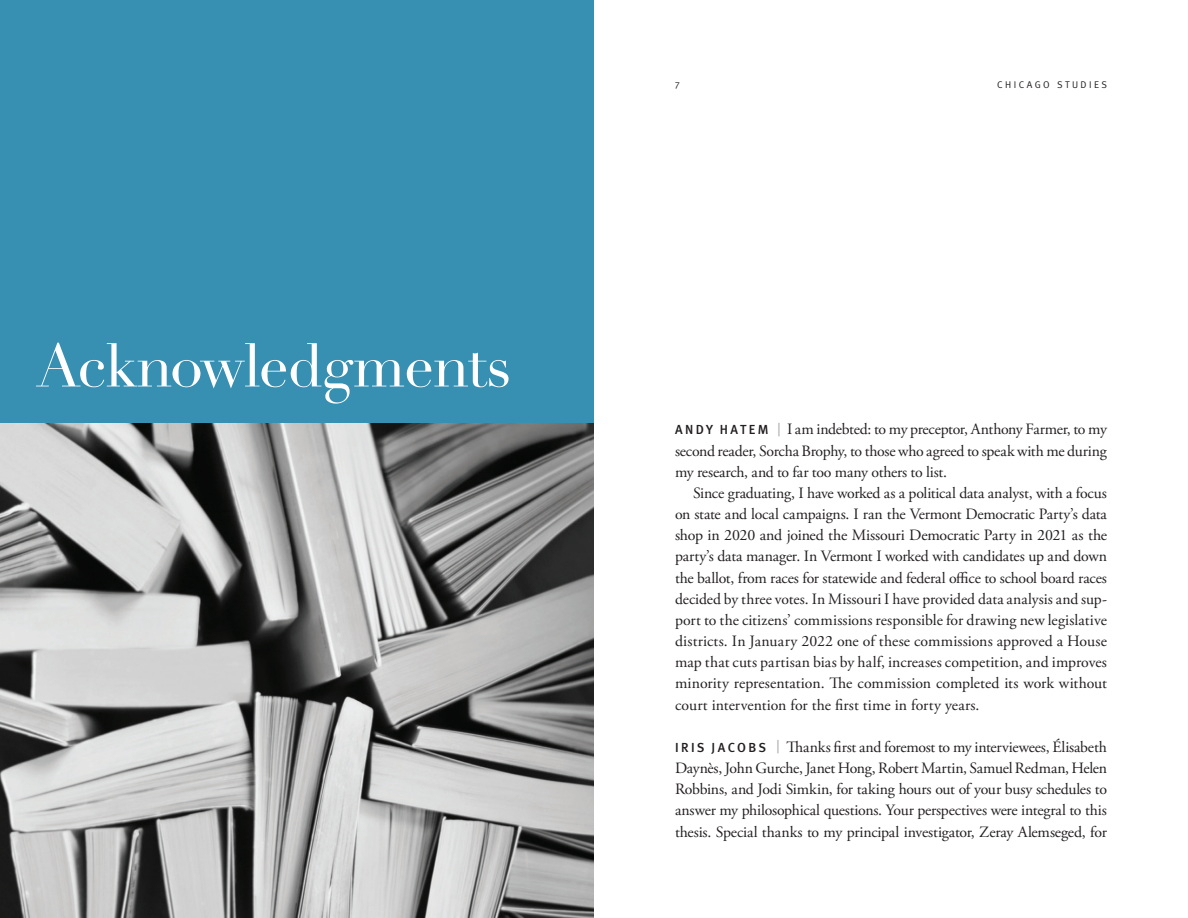
<style>
.page{position:relative;width:1188px;height:918px;background:#fff}
.page>*{position:absolute;margin:0;border:0;box-sizing:border-box;transform-origin:0 0}
.t1{font:60px "Didot";letter-spacing:-.02em;color:#fff}
._10_Body_Garamond_P{font:15.75px/21.1px "Adobe Garamond Pro";letter-spacing:-.01em;color:#231f20;text-align:justify}
.t2{font:9.75px "Meta Normal";letter-spacing:.25em;color:#231f20}
.t3{font:9.3px "Meta Normal";color:#231f20}
.s1{font-family:"Meta Medium LF";font-size:13.2px}
.s2{font-size:13.5px;color:#939598}
</style>
<div class="page">
<div style="left:0;top:0;width:594px;height:423px;background:#378fb2"></div>
<img style="left:0;top:423px;width:594px;height:495px">
<p class="t1" style="left:36px;top:330px;width:477px">Acknowledgments</p>
<p class="t3" style="left:675px;top:78px;width:6px">7</p>
<p class="t2" style="left:997px;top:79px;width:111px">CHICAGO STUDIES</p>
<p class="_10_Body_Garamond_P" style="left:675px;top:419px;width:434px"><span class="s1">A N D Y H A T E M</span> <span class="s2">|</span> I am indebted: to my preceptor, Anthony Farmer, to my second reader, Sorcha Brophy, to those who agreed to speak with me during my research, and to far too many others to list.</p>
<p class="_10_Body_Garamond_P" style="left:675px;top:483px;width:434px;text-indent:18px">Since graduating, I have worked as a political data analyst, with a focus on state and local campaigns. I ran the Vermont Democratic Party’s data shop in 2020 and joined the Missouri Democratic Party in 2021 as the party’s data manager. In Vermont I worked with candidates up and down the ballot, from races for statewide and federal office to school board races decided by three votes. In Missouri I have provided data analysis and sup&shy;port to the citizens’ commissions responsible for drawing new legislative districts. In January 2022 one of these commissions approved a House map that cuts partisan bias by half, increases competition, and improves minority representation. The commission completed its work without court intervention for the first time in forty years.</p>
<p class="_10_Body_Garamond_P" style="left:675px;top:737px;width:434px"><span class="s1">I R I S J A C O B S</span> <span class="s2">|</span> Thanks first and foremost to my interviewees, Élisabeth Daynès, John Gurche, Janet Hong, Robert Martin, Samuel Redman, Helen Robbins, and Jodi Simkin, for taking hours out of your busy schedules to answer my philosophical questions. Your perspectives were integral to this thesis. Special thanks to my principal investigator, Zeray Alemseged, for</p>
</div>
